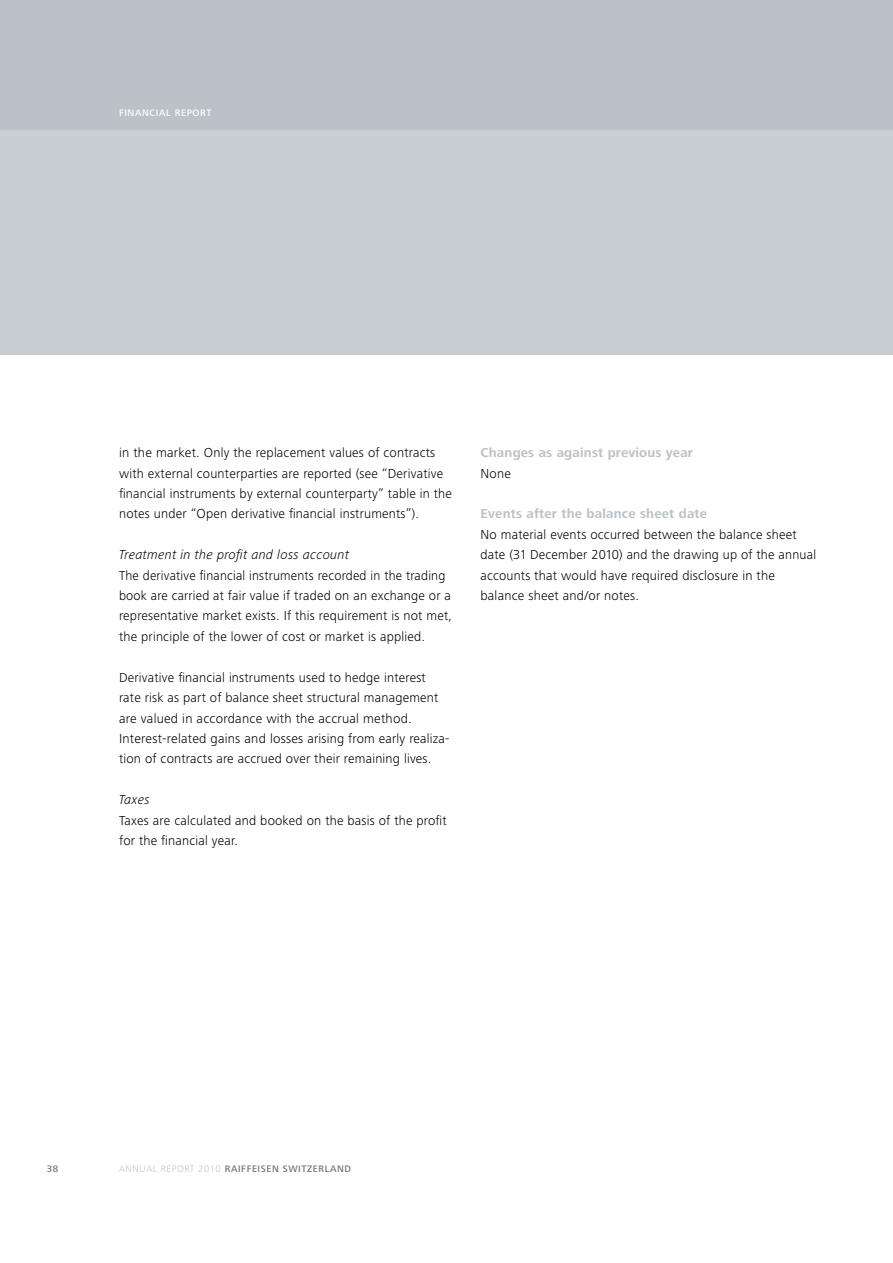
<style>
.page{position:relative;width:893px;height:1263px;background:#fff}
.page>*{position:absolute;margin:0;border:0;box-sizing:border-box;transform-origin:0 0}
.t1{font:300 13.5px/20.4px "Frutiger Next LT";letter-spacing:.015em;color:#000}
.t2{font:700 13.5px "Frutiger Next LT";letter-spacing:.015em;color:#bbc2c7}
.t3{font:italic 300 13.5px "Frutiger Next LT";letter-spacing:.015em;color:#000}
.t4{font:500 9.75px "Frutiger Next LT";letter-spacing:.06em;color:#707172}
.t5{font:500 9.75px "Frutiger Next LT";letter-spacing:.06em;color:#fff}
.s1{font-weight:300;color:#bbc2c7}
</style>
<div class="page">
<div style="left:0;top:0;width:893px;height:131px;background:#bbc2c7"></div>
<div style="left:0;top:131px;width:893px;height:224px;background:#c8cfd2"></div>
<p class="t5" style="left:119px;top:107px;width:94px">FINANCIAL REPORT</p>
<p class="t1" style="left:119px;top:442px;width:334px">in the market. Only the replacement values of contracts with external counterparties are reported (see “Derivative financial instruments by external counterparty” table in the notes under “Open derivative financial instruments”).</p>
<p class="t3" style="left:119px;top:547px;width:232px">Treatment in the profit and loss account</p>
<p class="t1" style="left:119px;top:565px;width:334px">The derivative financial instruments recorded in the trading book are carried at fair value if traded on an exchange or a representative market exists. If this requirement is not met, the principle of the lower of cost or market is applied.</p>
<p class="t1" style="left:119px;top:667px;width:332px">Derivative financial instruments used to hedge interest rate risk as part of balance sheet structural management are valued in accordance with the accrual method.<br>Interest-related gains and losses arising from early realiza&shy;tion of contracts are accrued over their remaining lives.</p>
<p class="t3" style="left:119px;top:792px;width:32px">Taxes</p>
<p class="t1" style="left:119px;top:810px;width:329px">Taxes are calculated and booked on the basis of the profit for the financial year.</p>
<p class="t2" style="left:480px;top:445px;width:214px">Changes as against previous year</p>
<p class="t1" style="left:480px;top:463px;width:32px">None</p>
<p class="t2" style="left:480px;top:506px;width:228px">Events after the balance sheet date</p>
<p class="t1" style="left:480px;top:524px;width:337px">No material events occurred between the balance sheet date (31 December 2010) and the drawing up of the annual accounts that would have required disclosure in the balance sheet and/or notes.</p>
<p class="t4" style="left:47px;top:1163px;width:13px">38</p>
<p class="t4" style="left:119px;top:1163px;width:233px"><span class="s1">ANNUAL REPORT 2010</span> RAIFFEISEN SWITZERLAND</p>
</div>
